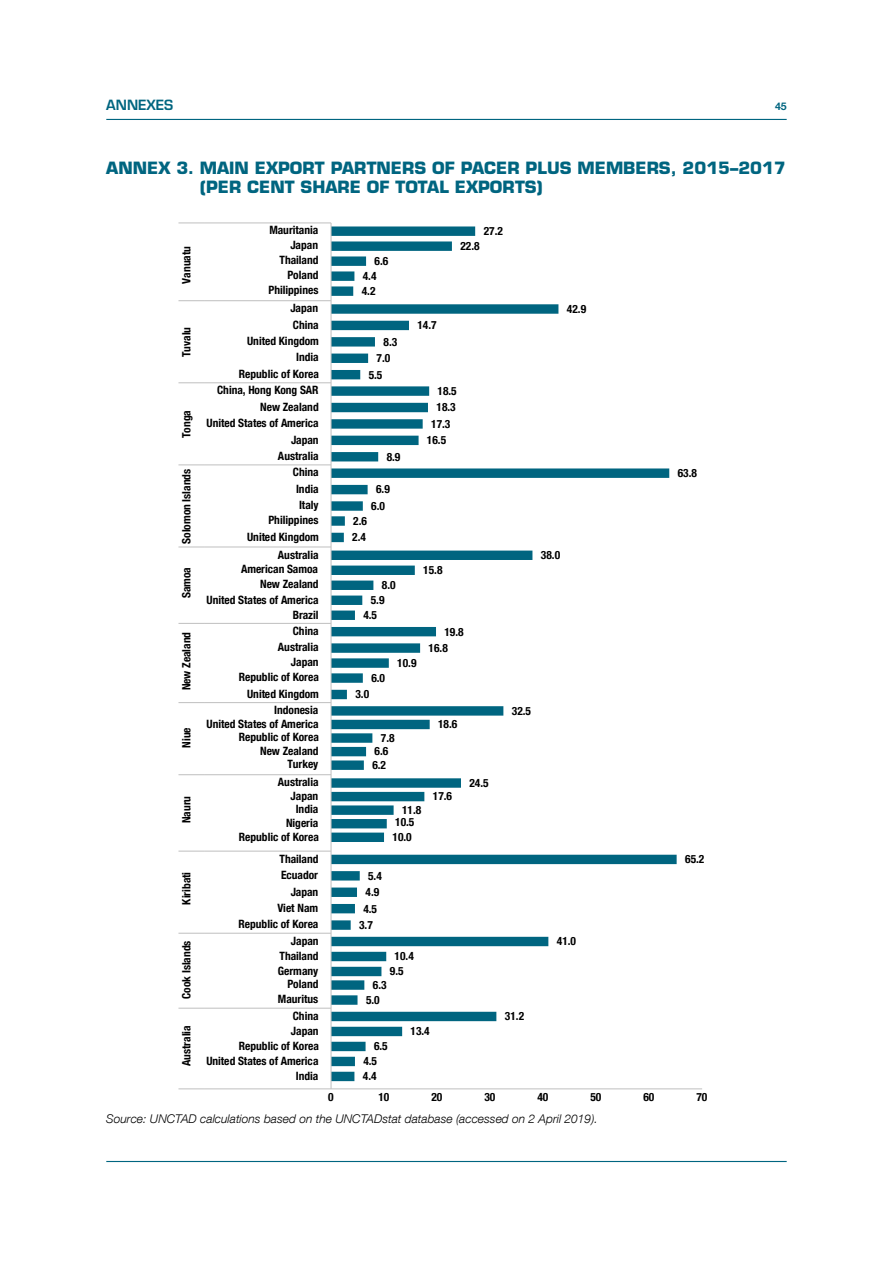
<style>
.page{position:relative;width:893px;height:1263px;background:#fff}
.page>*{position:absolute;margin:0;border:0;box-sizing:border-box;transform-origin:0 0}
.t1{font:700 16.5px/19.5px "Eurostile LT Std";color:#006580}
.t2{font:600 13.8px "Eurostile LT Std";color:#006580}
.t3{font:italic 300 12px "Helvetica Neue LT Com";color:#000}
.t4{font:700 condensed 11.4px "Helvetica Neue LT Com";letter-spacing:-.005em;color:#000}
.t5{font:700 10.5px "Helvetica Neue LT Com";color:#006580}
</style>
<div class="page">
<hr style="left:106px;top:119px;width:681px;height:1px;background:#006580">
<hr style="left:106px;top:1161px;width:681px;height:1px;background:#006580">
<svg style="left:332px;top:226px;width:345px;height:855px"></svg>
<hr style="left:331px;top:1088px;width:371px;height:1px;background:#bfbfbf">
<hr style="left:331px;top:223px;width:1px;height:866px;background:#bfbfbf">
<hr style="left:204px;top:1088px;width:127px;height:1px;background:#bfbfbf">
<hr style="left:204px;top:1008px;width:127px;height:1px;background:#bfbfbf">
<hr style="left:204px;top:933px;width:127px;height:1px;background:#bfbfbf">
<hr style="left:204px;top:851px;width:127px;height:1px;background:#bfbfbf">
<hr style="left:204px;top:774px;width:127px;height:1px;background:#bfbfbf">
<hr style="left:204px;top:702px;width:127px;height:1px;background:#bfbfbf">
<hr style="left:204px;top:623px;width:127px;height:1px;background:#bfbfbf">
<hr style="left:204px;top:547px;width:127px;height:1px;background:#bfbfbf">
<hr style="left:204px;top:464px;width:127px;height:1px;background:#bfbfbf">
<hr style="left:204px;top:382px;width:127px;height:1px;background:#bfbfbf">
<hr style="left:204px;top:300px;width:127px;height:1px;background:#bfbfbf">
<hr style="left:204px;top:223px;width:127px;height:1px;background:#bfbfbf">
<svg style="left:178px;top:1088px;width:26px;height:1px"></svg>
<svg style="left:178px;top:1008px;width:26px;height:1px"></svg>
<svg style="left:178px;top:933px;width:26px;height:1px"></svg>
<svg style="left:178px;top:851px;width:26px;height:1px"></svg>
<svg style="left:178px;top:774px;width:26px;height:1px"></svg>
<svg style="left:178px;top:702px;width:26px;height:1px"></svg>
<svg style="left:178px;top:623px;width:26px;height:1px"></svg>
<svg style="left:178px;top:547px;width:26px;height:1px"></svg>
<svg style="left:178px;top:464px;width:26px;height:1px"></svg>
<svg style="left:178px;top:382px;width:26px;height:1px"></svg>
<svg style="left:178px;top:300px;width:26px;height:1px"></svg>
<svg style="left:178px;top:223px;width:26px;height:1px"></svg>
<p class="t2" style="left:106px;top:97px;width:69px">ANNEXES</p>
<p class="t5" style="left:775px;top:99px;width:13px">45</p>
<h1 class="t1" style="left:200px;top:158px;width:588px;text-indent:-94px">ANNEX 3. MAIN EXPORT PARTNERS OF PACER PLUS MEMBERS, 2015–2017 (PER CENT SHARE OF TOTAL EXPORTS)</h1>
<p class="t4" style="left:269px;top:223px;width:50px">Mauritania</p>
<p class="t4" style="left:484px;top:224px;width:21px">27.2</p>
<p class="t4" style="left:179px;top:284px;width:39px;rotate:-90deg">Vanuatu</p>
<p class="t4" style="left:290px;top:238px;width:29px">Japan</p>
<p class="t4" style="left:460px;top:239px;width:21px">22.8</p>
<p class="t4" style="left:279px;top:253px;width:41px">Thailand</p>
<p class="t4" style="left:374px;top:254px;width:15px">6.6</p>
<p class="t4" style="left:287px;top:268px;width:33px">Poland</p>
<p class="t4" style="left:363px;top:269px;width:15px">4.4</p>
<p class="t4" style="left:268px;top:283px;width:52px">Philippines</p>
<p class="t4" style="left:362px;top:284px;width:15px">4.2</p>
<p class="t4" style="left:290px;top:301px;width:29px">Japan</p>
<p class="t4" style="left:567px;top:302px;width:21px">42.9</p>
<p class="t4" style="left:179px;top:357px;width:32px;rotate:-90deg">Tuvalu</p>
<p class="t4" style="left:293px;top:318px;width:27px">China</p>
<p class="t4" style="left:247px;top:334px;width:73px">United Kingdom</p>
<p class="t4" style="left:296px;top:350px;width:24px">India</p>
<p class="t4" style="left:383px;top:335px;width:15px">8.3</p>
<p class="t4" style="left:377px;top:351px;width:15px">7.0</p>
<p class="t4" style="left:417px;top:318px;width:21px">14.7</p>
<p class="t4" style="left:239px;top:367px;width:81px">Republic of Korea</p>
<p class="t4" style="left:369px;top:368px;width:15px">5.5</p>
<p class="t4" style="left:217px;top:383px;width:103px">China, Hong Kong SAR</p>
<p class="t4" style="left:438px;top:384px;width:21px">18.5</p>
<p class="t4" style="left:179px;top:438px;width:29px;rotate:-90deg">Tonga</p>
<p class="t4" style="left:260px;top:400px;width:60px">New Zealand</p>
<p class="t4" style="left:207px;top:416px;width:114px">United States of America</p>
<p class="t4" style="left:291px;top:433px;width:29px">Japan</p>
<p class="t4" style="left:436px;top:400px;width:21px">18.3</p>
<p class="t4" style="left:431px;top:417px;width:21px">17.3</p>
<p class="t4" style="left:427px;top:433px;width:21px">16.5</p>
<p class="t4" style="left:278px;top:449px;width:42px">Australia</p>
<p class="t4" style="left:387px;top:450px;width:15px">8.9</p>
<p class="t4" style="left:179px;top:544px;width:76px;rotate:-90deg">Solomon Islands</p>
<p class="t4" style="left:293px;top:465px;width:27px">China</p>
<p class="t4" style="left:296px;top:482px;width:24px">India</p>
<p class="t4" style="left:376px;top:483px;width:15px">6.9</p>
<p class="t4" style="left:299px;top:498px;width:21px">Italy</p>
<p class="t4" style="left:371px;top:499px;width:15px">6.0</p>
<p class="t4" style="left:268px;top:513px;width:52px">Philippines</p>
<p class="t4" style="left:353px;top:514px;width:15px">2.6</p>
<p class="t4" style="left:247px;top:530px;width:73px">United Kingdom</p>
<p class="t4" style="left:352px;top:530px;width:15px">2.4</p>
<p class="t4" style="left:678px;top:466px;width:21px">63.8</p>
<p class="t4" style="left:278px;top:548px;width:42px">Australia</p>
<p class="t4" style="left:541px;top:548px;width:21px">38.0</p>
<p class="t4" style="left:179px;top:598px;width:33px;rotate:-90deg">Samoa</p>
<p class="t4" style="left:241px;top:563px;width:79px">American Samoa</p>
<p class="t4" style="left:260px;top:578px;width:60px">New Zealand</p>
<p class="t4" style="left:207px;top:593px;width:114px">United States of America</p>
<p class="t4" style="left:382px;top:578px;width:15px">8.0</p>
<p class="t4" style="left:371px;top:593px;width:15px">5.9</p>
<p class="t4" style="left:423px;top:563px;width:21px">15.8</p>
<p class="t4" style="left:293px;top:608px;width:27px">Brazil</p>
<p class="t4" style="left:363px;top:608px;width:15px">4.5</p>
<p class="t4" style="left:179px;top:690px;width:60px;rotate:-90deg">New Zealand</p>
<p class="t4" style="left:293px;top:624px;width:27px">China</p>
<p class="t4" style="left:444px;top:625px;width:21px">19.8</p>
<p class="t4" style="left:278px;top:640px;width:42px">Australia</p>
<p class="t4" style="left:429px;top:641px;width:21px">16.8</p>
<p class="t4" style="left:291px;top:655px;width:29px">Japan</p>
<p class="t4" style="left:397px;top:656px;width:21px">10.9</p>
<p class="t4" style="left:239px;top:670px;width:81px">Republic of Korea</p>
<p class="t4" style="left:371px;top:671px;width:15px">6.0</p>
<p class="t4" style="left:247px;top:687px;width:73px">United Kingdom</p>
<p class="t4" style="left:355px;top:687px;width:15px">3.0</p>
<p class="t4" style="left:274px;top:703px;width:46px">Indonesia</p>
<p class="t4" style="left:512px;top:704px;width:21px">32.5</p>
<p class="t4" style="left:179px;top:747px;width:22px;rotate:-90deg">Niue</p>
<p class="t4" style="left:207px;top:717px;width:114px">United States of America</p>
<p class="t4" style="left:239px;top:730px;width:81px">Republic of Korea</p>
<p class="t4" style="left:260px;top:744px;width:60px">New Zealand</p>
<p class="t4" style="left:381px;top:731px;width:15px">7.8</p>
<p class="t4" style="left:374px;top:745px;width:15px">6.6</p>
<p class="t4" style="left:438px;top:717px;width:21px">18.6</p>
<p class="t4" style="left:287px;top:757px;width:33px">Turkey</p>
<p class="t4" style="left:372px;top:758px;width:15px">6.2</p>
<p class="t4" style="left:278px;top:775px;width:42px">Australia</p>
<p class="t4" style="left:469px;top:776px;width:21px">24.5</p>
<p class="t4" style="left:179px;top:823px;width:29px;rotate:-90deg">Nauru</p>
<p class="t4" style="left:291px;top:789px;width:29px">Japan</p>
<p class="t4" style="left:433px;top:789px;width:21px">17.6</p>
<p class="t4" style="left:296px;top:802px;width:24px">India</p>
<p class="t4" style="left:402px;top:803px;width:21px">11.8</p>
<p class="t4" style="left:286px;top:816px;width:34px">Nigeria</p>
<p class="t4" style="left:395px;top:815px;width:21px">10.5</p>
<p class="t4" style="left:239px;top:830px;width:81px">Republic of Korea</p>
<p class="t4" style="left:393px;top:830px;width:21px">10.0</p>
<p class="t4" style="left:279px;top:852px;width:41px">Thailand</p>
<p class="t4" style="left:685px;top:852px;width:21px">65.2</p>
<p class="t4" style="left:179px;top:904px;width:34px;rotate:-90deg">Kiribati</p>
<p class="t4" style="left:281px;top:868px;width:38px">Ecuador</p>
<p class="t4" style="left:368px;top:869px;width:15px">5.4</p>
<p class="t4" style="left:291px;top:885px;width:29px">Japan</p>
<p class="t4" style="left:365px;top:885px;width:15px">4.9</p>
<p class="t4" style="left:277px;top:901px;width:42px">Viet Nam</p>
<p class="t4" style="left:363px;top:902px;width:15px">4.5</p>
<p class="t4" style="left:238px;top:917px;width:81px">Republic of Korea</p>
<p class="t4" style="left:359px;top:918px;width:15px">3.7</p>
<p class="t4" style="left:179px;top:999px;width:60px;rotate:-90deg">Cook Islands</p>
<p class="t4" style="left:291px;top:934px;width:29px">Japan</p>
<p class="t4" style="left:279px;top:949px;width:41px">Thailand</p>
<p class="t4" style="left:395px;top:949px;width:21px">10.4</p>
<p class="t4" style="left:278px;top:964px;width:42px">Germany</p>
<p class="t4" style="left:390px;top:964px;width:15px">9.5</p>
<p class="t4" style="left:287px;top:977px;width:33px">Poland</p>
<p class="t4" style="left:373px;top:978px;width:15px">6.3</p>
<p class="t4" style="left:278px;top:992px;width:42px">Mauritus</p>
<p class="t4" style="left:366px;top:993px;width:15px">5.0</p>
<p class="t4" style="left:557px;top:934px;width:21px">41.0</p>
<p class="t4" style="left:293px;top:1009px;width:27px">China</p>
<p class="t4" style="left:505px;top:1009px;width:21px">31.2</p>
<p class="t4" style="left:179px;top:1066px;width:42px;rotate:-90deg">Australia</p>
<p class="t4" style="left:291px;top:1024px;width:29px">Japan</p>
<p class="t4" style="left:239px;top:1039px;width:81px">Republic of Korea</p>
<p class="t4" style="left:206px;top:1054px;width:114px">United States of America</p>
<p class="t4" style="left:374px;top:1039px;width:15px">6.5</p>
<p class="t4" style="left:363px;top:1054px;width:15px">4.5</p>
<p class="t4" style="left:411px;top:1024px;width:21px">13.4</p>
<p class="t4" style="left:296px;top:1069px;width:24px">India</p>
<p class="t4" style="left:363px;top:1069px;width:15px">4.4</p>
<p class="t4" style="left:328px;top:1090px;width:7px">0</p>
<p class="t4" style="left:378px;top:1090px;width:12px">10</p>
<p class="t4" style="left:431px;top:1090px;width:12px">20</p>
<p class="t4" style="left:484px;top:1090px;width:12px">30</p>
<p class="t4" style="left:537px;top:1090px;width:12px">40</p>
<p class="t4" style="left:590px;top:1090px;width:12px">50</p>
<p class="t4" style="left:643px;top:1090px;width:12px">60</p>
<p class="t4" style="left:696px;top:1090px;width:12px">70</p>
<p class="t3" style="left:106px;top:1111px;width:493px">Source: UNCTAD calculations based on the UNCTADstat database (accessed on 2 April 2019).</p>
</div>
